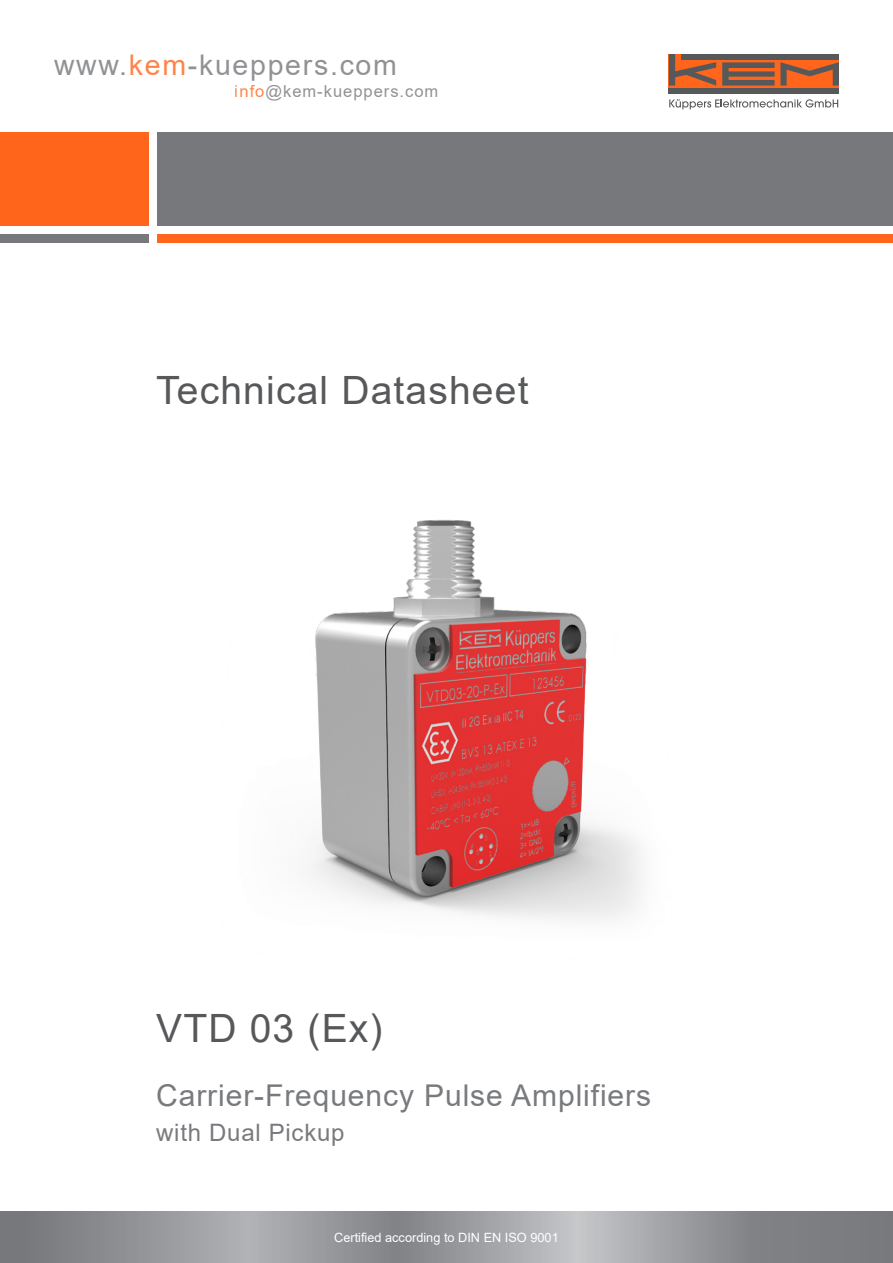
<style>
.page{position:relative;width:893px;height:1263px;background:#fff}
.page>*{position:absolute;margin:0;border:0;box-sizing:border-box;transform-origin:0 0}
.KEM_H1_title_grey{font:39px "Arial";letter-spacing:.03em;color:#57585a}
.KEM_H2_title_grey{font:30px "Arial";letter-spacing:.03em;color:#787a7d}
.t1{font:28.5px "Arial";letter-spacing:.06em;color:#76787b}
.KEM_H3_title_grey{font:24px "Arial";letter-spacing:.03em;color:#787a7d}
.t2{font:16.5px "Arial";letter-spacing:.06em;color:#76787b}
.t3{font:12.75px "Arial";color:#fff}
.s1{color:#ff661c}
</style>
<div class="page">
<div style="left:0;top:132px;width:149px;height:93px;background:#ff661c"></div>
<div style="left:157px;top:132px;width:736px;height:93px;background:#76787b"></div>
<div style="left:0;top:234px;width:149px;height:8px;background:#76787b"></div>
<div style="left:157px;top:234px;width:736px;height:8px;background:#ff661c"></div>
<div style="left:669px;top:54px;width:170px;height:40px;background:#ff661c"></div>
<div style="left:682px;top:54px;width:157px;height:6px;background:#57585a"></div>
<div style="left:669px;top:88px;width:170px;height:6px;background:#57585a"></div>
<svg style="left:722px;top:62px;width:117px;height:24px"></svg>
<svg style="left:669px;top:54px;width:47px;height:32px"></svg>
<svg style="left:669px;top:99px;width:169px;height:10px"></svg>
<svg style="left:0;top:1212px;width:893px;height:51px;background:#95979a"></svg>
<img style="left:309px;top:520px;width:333px;height:400px">
<h3 class="t1" style="left:54px;top:45px;width:344px">www.<span class="s1">kem</span>-kueppers.com</h3>
<p class="t2" style="left:235px;top:80px;width:205px"><span class="s1">info</span>@kem-kueppers.com</p>
<p class="KEM_H1_title_grey" style="left:156px;top:363px;width:374px">Technical Datasheet</p>
<p class="KEM_H1_title_grey" style="left:156px;top:1002px;width:228px">VTD 03 (Ex)</p>
<p class="KEM_H2_title_grey" style="left:156px;top:1075px;width:496px">Carrier-Frequency Pulse Amplifiers</p>
<p class="KEM_H3_title_grey" style="left:156px;top:1116px;width:190px">with Dual Pickup</p>
<p class="t3" style="left:334px;top:1228px;width:226px">Certified according to DIN EN ISO 9001</p>
</div>
